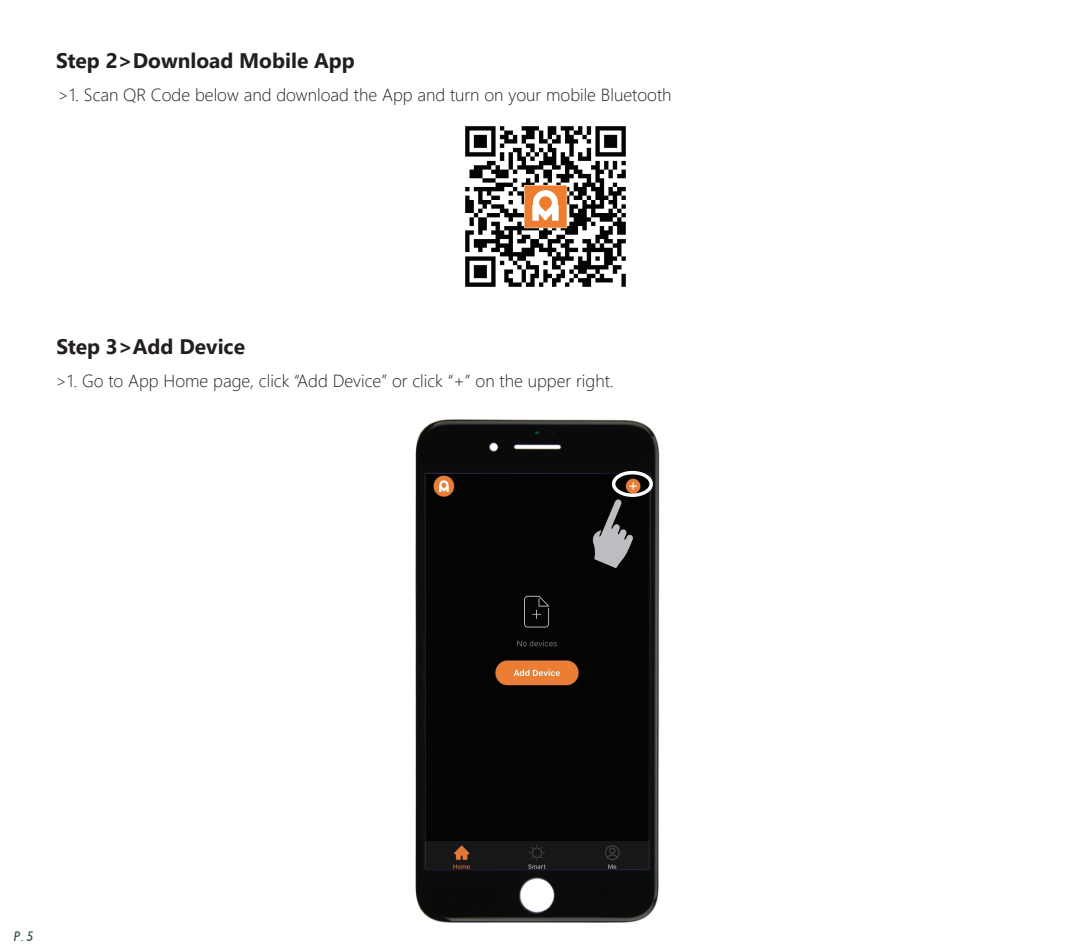
<style>
.page{position:relative;width:1092px;height:945px;background:#fff}
.page>*{position:absolute;margin:0;border:0;box-sizing:border-box;transform-origin:0 0}
.t1{font:700 21px "Segoe UI";color:#231f20}
.t2{font:300 17.5px "Segoe UI";color:#231f20}
.t3{font:italic 14px "Humanist 521 BT";color:#344e47}
.s1{font-family:"Adobe Song Std";font-weight:300;font-style:normal}
</style>
<div class="page">
<img style="left:415px;top:420px;width:244px;height:502px">
<div style="left:612px;top:471px;width:41px;height:26px;border:4px solid #fff;border-radius:50%"></div>
<img style="left:465px;top:126px;width:161px;height:161px">
<svg style="left:591px;top:499px;width:42px;height:69px;background:#595a5a"></svg>
<p class="t1" style="left:56px;top:41px;width:300px">Step 2&gt;Download Mobile App</p>
<p class="t2" style="left:58px;top:78px;width:615px">&gt;1. Scan QR Code below and download the App and turn on your mobile Bluetooth</p>
<p class="t1" style="left:56px;top:327px;width:190px">Step 3&gt;Add Device</p>
<p class="t2" style="left:56px;top:364px;width:560px">&gt;1. Go to App Home page, click “Add Device” or click “+” on the upper right.</p>
<p class="t3" style="left:14px;top:928px;width:21px">P<span class="s1">.</span> 5</p>
</div>
